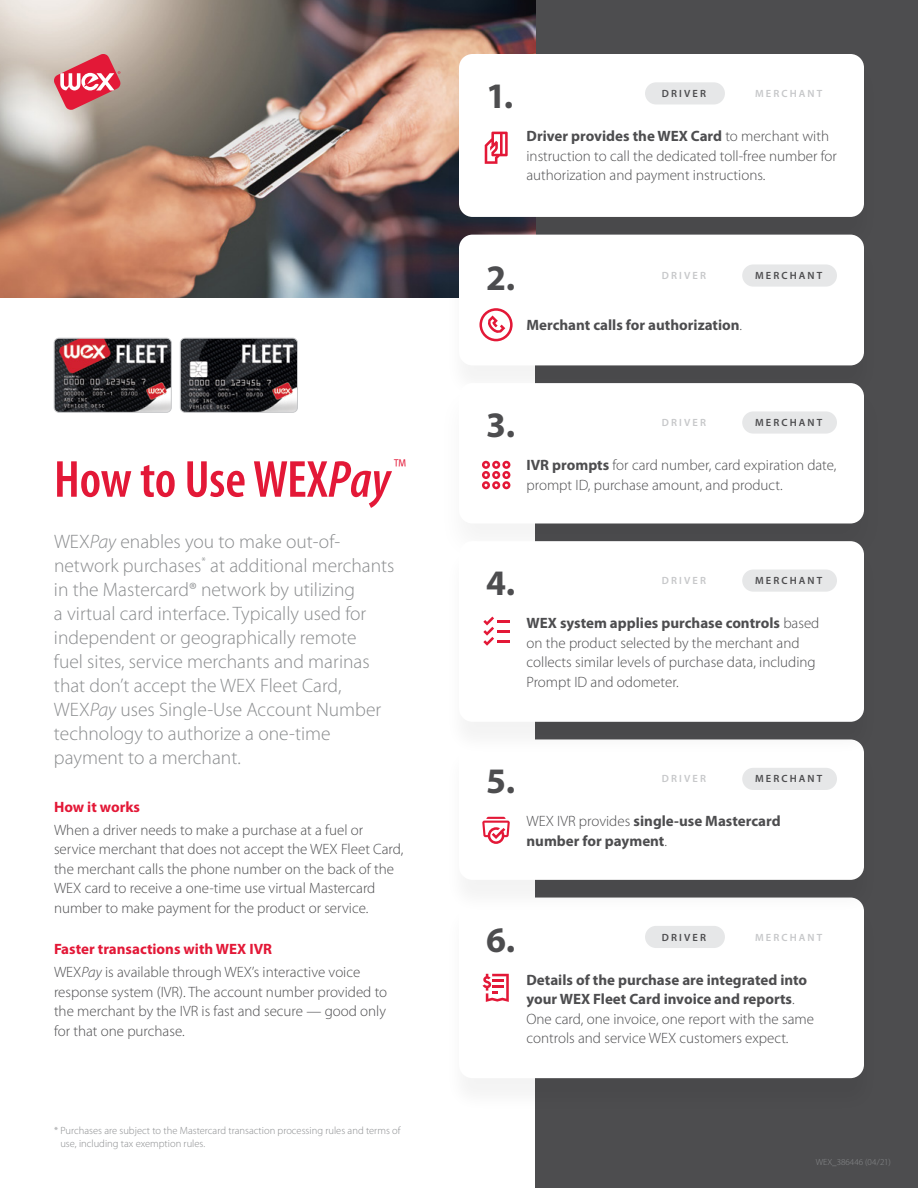
<style>
.page{position:relative;width:918px;height:1188px;background:#fff}
.page>*{position:absolute;margin:0;border:0;box-sizing:border-box;transform-origin:0 0}
.t1{font:600 condensed 52.5px "Myriad Pro";letter-spacing:-.005em;color:#e31837}
.t2{font:700 36px "Myriad Pro";color:#4d4d4f}
.t3{font:300 19.5px/24px "Myriad Pro";color:#8a8c8e}
.t4{font:300 15px/19.5px "Myriad Pro";color:#4d4d4f}
.t5{font:700 15px/19.5px "Myriad Pro";color:#4d4d4f}
.t6{font:700 15px "Myriad Pro";color:#e31837}
.t7{font:300 10.5px/13.5px "Myriad Pro";color:#8a8c8e}
.t8{font:600 10.5px "Myriad Pro";letter-spacing:.2em;color:#4d4d4f}
.t9{font:600 10.5px "Myriad Pro";letter-spacing:.2em;color:#c7c8ca}
.t10{font:300 9px "Myriad Pro";color:#8a8c8e}
.s1{font-style:italic}
.s2{font-weight:700;color:#e31837}
.s3{font-weight:700}
.s4{font-weight:300}
</style>
<div class="page">
<div style="left:536px;top:0;width:382px;height:1188px;background:#4d4d4f"></div>
<img style="left:0;top:0;width:536px;height:297px">
<svg style="left:54px;top:54px;width:66px;height:56px;background:#d9747e"></svg>
<img style="left:54px;top:338px;width:117px;height:74px">
<div style="left:54px;top:338px;width:117px;height:74px;border:1px solid #c7c8ca;border-radius:5px"></div>
<img style="left:180px;top:338px;width:117px;height:74px">
<div style="left:180px;top:338px;width:118px;height:74px;border:1px solid #c7c8ca;border-radius:5px"></div>
<div style="left:444px;top:59px;width:434px;height:193px;background:#000;opacity:.05"></div>
<div style="left:459px;top:54px;width:405px;height:163px;background:#fff;border-radius:14px"></div>
<div style="left:645px;top:82px;width:80px;height:22px;background:#e6e7e8;border-radius:11px"></div>
<div style="left:444px;top:903px;width:434px;height:210px;background:#000;opacity:.05"></div>
<div style="left:459px;top:898px;width:405px;height:180px;background:#fff;border-radius:14px"></div>
<div style="left:645px;top:926px;width:80px;height:22px;background:#e6e7e8;border-radius:11px"></div>
<div style="left:444px;top:240px;width:434px;height:161px;background:#000;opacity:.05"></div>
<div style="left:459px;top:235px;width:405px;height:130px;background:#fff;border-radius:14px"></div>
<div style="left:742px;top:264px;width:95px;height:23px;background:#e6e7e8;border-radius:11px"></div>
<div style="left:436px;top:381px;width:450px;height:185px;background:#000;opacity:.05"></div>
<div style="left:459px;top:383px;width:405px;height:140px;background:#fff;border-radius:14px"></div>
<div style="left:742px;top:411px;width:95px;height:23px;background:#e6e7e8;border-radius:11px"></div>
<div style="left:444px;top:745px;width:434px;height:170px;background:#000;opacity:.05"></div>
<div style="left:459px;top:739px;width:405px;height:141px;background:#fff;border-radius:14px"></div>
<div style="left:742px;top:768px;width:95px;height:22px;background:#e6e7e8;border-radius:11px"></div>
<div style="left:444px;top:547px;width:434px;height:210px;background:#000;opacity:.05"></div>
<div style="left:459px;top:541px;width:405px;height:181px;background:#fff;border-radius:14px"></div>
<div style="left:742px;top:570px;width:95px;height:22px;background:#e6e7e8;border-radius:11px"></div>
<svg style="left:485px;top:132px;width:23px;height:32px"></svg>
<svg style="left:479px;top:308px;width:34px;height:33px"></svg>
<svg style="left:482px;top:461px;width:28px;height:28px"></svg>
<svg style="left:483px;top:617px;width:27px;height:29px"></svg>
<svg style="left:483px;top:974px;width:26px;height:28px"></svg>
<svg style="left:482px;top:817px;width:28px;height:27px"></svg>
<h1 class="t1" style="left:54px;top:451px;width:353px">How to Use WEX<span class="s1">Pay</span><sup>™</sup></h1>
<p class="t3" style="left:54px;top:530px;width:342px">WEX<span class="s1">Pay</span> enables you to make out-of&shy;network purchases<sup>*</sup> at additional merchants in the Mastercard® network by utilizing<br>a virtual card interface. Typically used for independent or geographically remote<br>fuel sites, service merchants and marinas that don’t accept the WEX Fleet Card, WEX<span class="s1">Pay</span> uses Single-Use Account Number technology to authorize a one-time payment to a merchant.</p>
<p class="t6" style="left:54px;top:798px;width:88px">How it works</p>
<p class="t4" style="left:54px;top:820px;width:351px">When a driver needs to make a purchase at a fuel or service merchant that does not accept the WEX Fleet Card, the merchant calls the phone number on the back of the WEX card to receive a one-time use virtual Mastercard number to make payment for the product or service.</p>
<p class="t4" style="left:54px;top:938px;width:308px;line-height:23px"><span class="s2">Faster transactions with WEX IVR<br></span>WEX<span class="s1">Pay</span> is available through WEX’s interactive voice</p>
<p class="t4" style="left:54px;top:982px;width:335px;text-align:justify">response system (IVR). The account number provided to the merchant by the IVR is fast and secure — good only for that one purchase.</p>
<p class="t7" style="left:60px;top:1124px;width:342px;text-indent:-6px">* Purchases are subject to the Mastercard transaction processing rules and terms of use, including tax exemption rules.</p>
<h2 class="t2" style="left:486px;top:76px;width:29px">1.</h2>
<p class="t8" style="left:662px;top:88px;width:46px">DRIVER</p>
<p class="t9" style="left:755px;top:88px;width:69px">MERCHANT</p>
<p class="t4" style="left:526px;top:127px;width:312px"><span class="s3">Driver provides the WEX Card</span> to merchant with instruction to call the dedicated toll-free number for authorization and payment instructions.</p>
<h2 class="t2" style="left:486px;top:258px;width:31px">2.</h2>
<p class="t9" style="left:662px;top:270px;width:46px">DRIVER</p>
<p class="t8" style="left:755px;top:270px;width:69px">MERCHANT</p>
<p class="t5" style="left:526px;top:315px;width:217px">Merchant calls for authorization<span class="s4">.</span></p>
<h2 class="t2" style="left:486px;top:405px;width:31px">3.</h2>
<p class="t9" style="left:662px;top:417px;width:46px">DRIVER</p>
<p class="t8" style="left:755px;top:417px;width:69px">MERCHANT</p>
<p class="t4" style="left:526px;top:456px;width:312px"><span class="s3">IVR prompts</span> for card number, card expiration date, prompt ID, purchase amount, and product.</p>
<h2 class="t2" style="left:486px;top:563px;width:31px">4.</h2>
<p class="t9" style="left:662px;top:575px;width:46px">DRIVER</p>
<p class="t8" style="left:755px;top:575px;width:69px">MERCHANT</p>
<p class="t4" style="left:526px;top:614px;width:294px"><span class="s3">WEX system applies purchase controls</span> based on the product selected by the merchant and collects similar levels of purchase data, including Prompt ID and odometer.</p>
<h2 class="t2" style="left:486px;top:761px;width:31px">5.</h2>
<p class="t9" style="left:662px;top:773px;width:46px">DRIVER</p>
<p class="t8" style="left:755px;top:773px;width:69px">MERCHANT</p>
<p class="t5" style="left:526px;top:812px;width:256px"><span class="s4">WEX IVR provides</span> single-use Mastercard number for payment<span class="s4">.</span></p>
<h2 class="t2" style="left:486px;top:919px;width:31px">6.</h2>
<p class="t8" style="left:662px;top:931px;width:46px">DRIVER</p>
<p class="t9" style="left:755px;top:931px;width:69px">MERCHANT</p>
<p class="t4" style="left:526px;top:970px;width:289px"><span class="s3">Details of the purchase are integrated into your WEX Fleet Card invoice and reports</span>.<br>One card, one invoice, one report with the same controls and service WEX customers expect.</p>
<p class="t10" style="left:816px;top:1157px;width:77px">WEX_386446 (04/21)</p>
</div>
